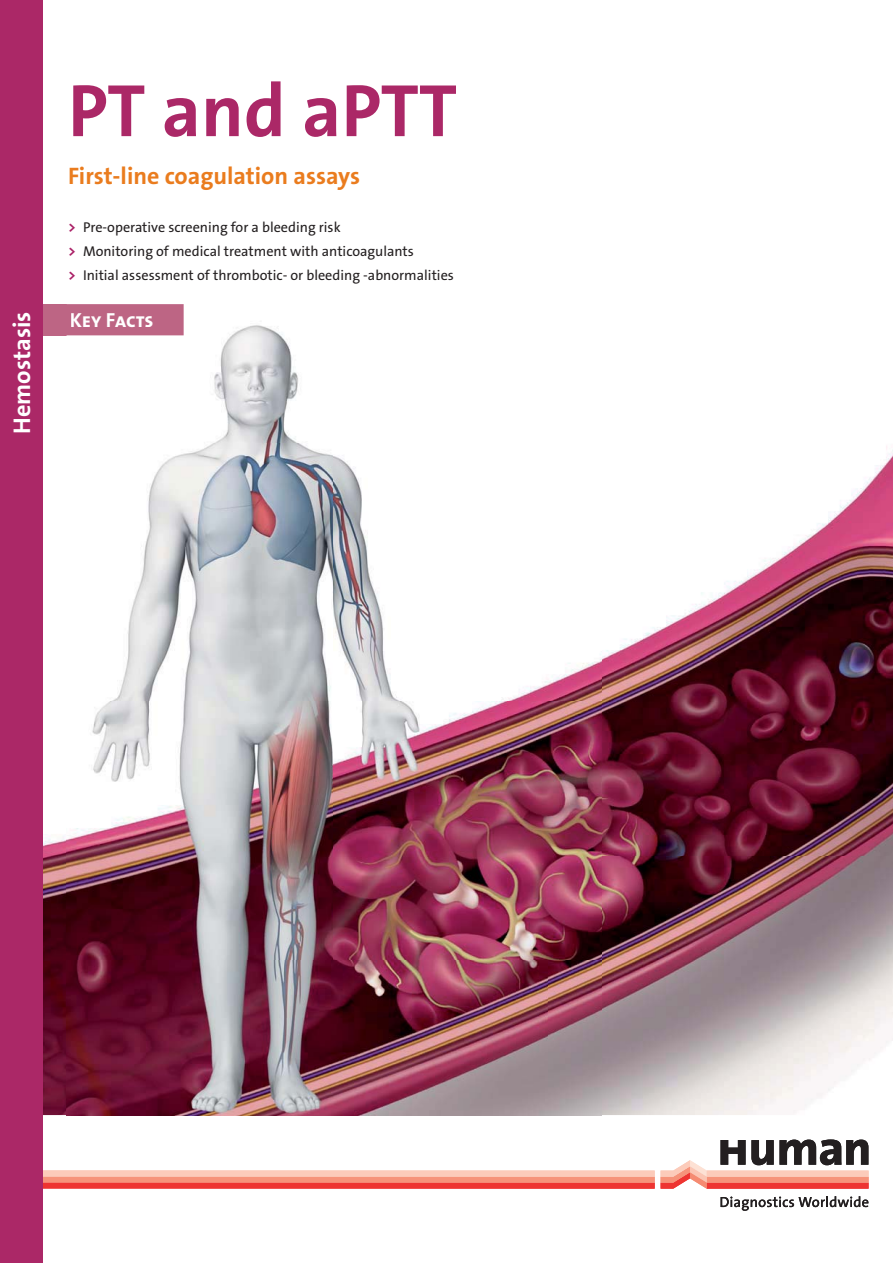
<style>
.page{position:relative;width:893px;height:1263px;background:#fff}
.page>*{position:absolute;margin:0;border:0;box-sizing:border-box;transform-origin:0 0}
.t1{font:700 75px "The Sans B7";color:#ab2867}
.t2{font:700 24.3px "The Sans B7";color:#fff}
.t3{font:700 24px "The Sans B7";color:#ea7c1e}
.t4{font:20.4px "The Sans Bold Caps";letter-spacing:-.005em;color:#fff}
.t5{font:14.25px/24px "The Sans B5 Plain";color:#231f20}
.s1{font-family:"The Sans B7";font-weight:700;color:#aa1f66}
</style>
<div class="page">
<div style="left:4px;top:304px;width:62px;height:31px;background:#bd6584"></div>
<img style="left:43px;top:837px;width:23px;height:278px">
<img style="left:602px;top:446px;width:291px;height:669px">
<img style="left:66px;top:325px;width:235px;height:119px">
<img style="left:66px;top:444px;width:536px;height:672px">
<div style="left:66px;top:304px;width:118px;height:31px;background:#bd6584"></div>
<img style="left:71px;top:313px;width:82px;height:14px">
<svg style="left:43px;top:1139px;width:825px;height:50px"></svg>
<svg style="left:720px;top:1196px;width:148px;height:15px"></svg>
<div style="left:0;top:0;width:43px;height:1263px;background:#ab2867"></div>
<p class="t2" style="left:11px;top:434px;width:124px;rotate:-90deg">Hemostasis</p>
<p class="t1" style="left:68px;top:78px;width:391px">PT and aPTT</p>
<p class="t3" style="left:68px;top:166px;width:294px">First-line coagulation assays</p>
<p class="t5" style="left:68px;top:216px;width:387px"><span class="s1">&gt;</span> Pre-operative screening for a bleeding risk<br><span class="s1">&gt;</span> Monitoring of medical treatment with anticoagulants<br><span class="s1">&gt;</span> Initial assessment of thrombotic- or bleeding -abnormalities</p>
<p class="t4" style="left:70px;top:308px;width:85px">Key Facts</p>
</div>
